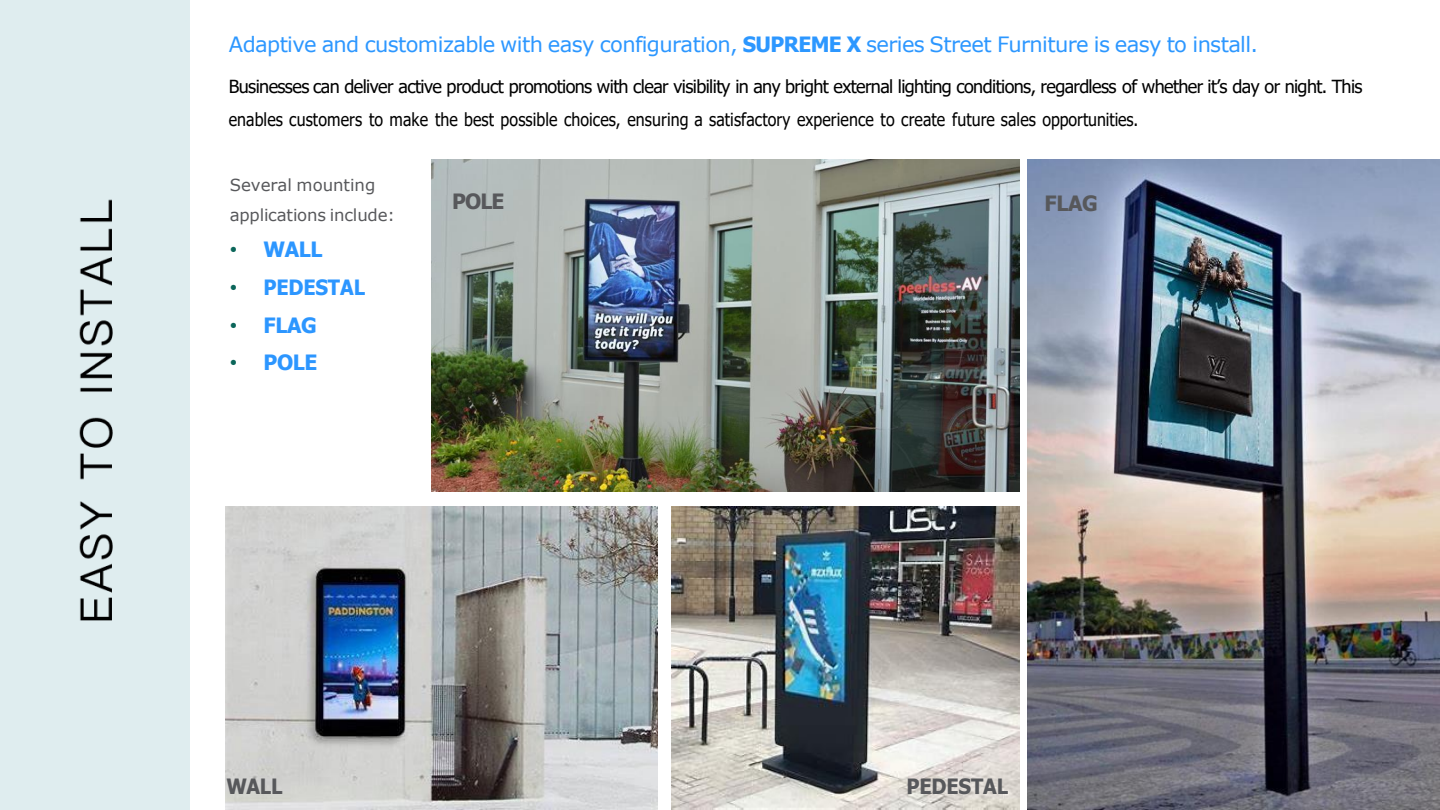
<style>
.page{position:relative;width:1440px;height:810px;background:#fff}
.page>*{position:absolute;margin:0;border:0;box-sizing:border-box;transform-origin:0 0}
.t1{font:21px "Verdana";letter-spacing:-.03em;color:#2c97ff}
.t2{font:700 21px "Tahoma";letter-spacing:-.015em;color:#2c96ff}
.t3{font:700 21px "Tahoma";letter-spacing:-.015em;color:#57585b;scale:.95 1}
.t4{font:700 21px "Tahoma";letter-spacing:-.015em;color:#2c96ff;scale:.95 1}
.t5{font:700 21px "Tahoma";letter-spacing:-.015em;color:#57585b}
.t6{font:18px/32.5px "Tahoma";letter-spacing:-.03em;color:#000}
.t7{font:16.5px/29.7px "Verdana";letter-spacing:-.005em;color:#57585b}
.s1{font-family:"Tahoma";font-weight:700}
.s2{font-family:"Arial";font-weight:400;color:#0b665a}
</style>
<div class="page">
<img style="left:671px;top:507px;width:349px;height:303px">
<img style="left:225px;top:507px;width:433px;height:303px">
<img style="left:431px;top:160px;width:589px;height:331px">
<img style="left:1028px;top:160px;width:412px;height:650px">
<div style="left:0;top:0;width:189px;height:810px;background:#dfedef"></div>
<div style="left:6px;top:8px;width:177px;height:90px;background:#dfedef"></div>
<div style="left:5px;top:720px;width:177px;height:90px;background:#dfedef"></div>
<p class="t1" style="left:229px;top:30px;width:1031px">Adaptive and customizable with easy configuration, <span class="s1">SUPREME X</span> series Street Furniture is easy to install.</p>
<p class="t6" style="left:229px;top:71px;width:1135px">Businesses can deliver active product promotions with clear visibility in any bright external lighting conditions, regardless of whether it’s day or night. This enables customers to make the best possible choices, ensuring a satisfactory experience to create future sales opportunities.</p>
<p class="t7" style="left:230px;top:170px;width:167px">Several mounting applications include:</p>
<p class="t2" style="left:230px;top:235px;width:94px"><span class="s2">•</span> WALL</p>
<p class="t4" style="left:230px;top:272px;width:144px"><span class="s2">•</span> PEDESTAL</p>
<p class="t2" style="left:230px;top:310px;width:89px"><span class="s2">•</span> FLAG</p>
<p class="t2" style="left:230px;top:348px;width:89px"><span class="s2">•</span> POLE</p>
<p class="t5" style="left:452px;top:186px;width:54px">POLE</p>
<p class="t5" style="left:1045px;top:188px;width:55px">FLAG</p>
<p class="t3" style="left:226px;top:771px;width:61px">WALL</p>
<p class="t3" style="left:906px;top:771px;width:109px">PEDESTAL</p>
</div>
